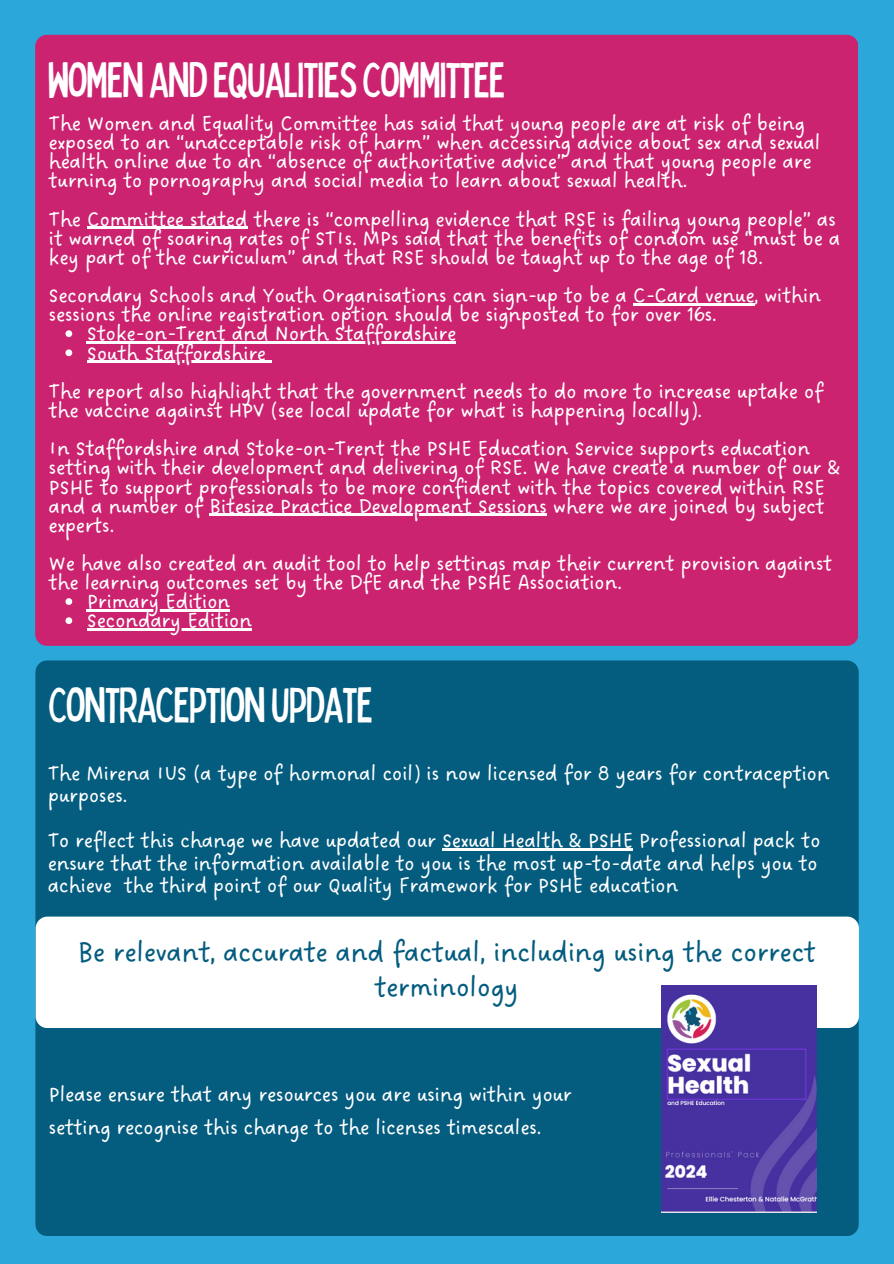
<style>
.page{position:relative;width:894px;height:1264px;background:#fff}
.page>*{position:absolute;margin:0;border:0;box-sizing:border-box;transform-origin:0 0}
.t1{font:condensed 49.5px "Bobby Jones";letter-spacing:-.025em;color:#fff}
.t2{font:30px/34.8px "DO Sans Regular";letter-spacing:-.025em;color:#045c7f;text-align:center}
.t3{font:22.5px/19.2px "DO Sans Regular";letter-spacing:-.025em;color:#fff}
</style>
<div class="page">
<div style="left:0;top:0;width:893px;height:1263px;background:#2ca7d9"></div>
<div style="left:35px;top:35px;width:822px;height:611px;background:#cb236f;border-radius:12px"></div>
<div style="left:35px;top:660px;width:823px;height:575px;background:#045c7f;border-radius:12px"></div>
<div style="left:36px;top:916px;width:822px;height:112px;background:#fff;border-radius:12px"></div>
<img style="left:661px;top:985px;width:155px;height:227px">
<hr style="left:87px;top:227px;width:160px;height:2px;background:#fff">
<hr style="left:632px;top:303px;width:122px;height:2px;background:#fff">
<svg style="left:65px;top:330px;width:7px;height:7px"></svg>
<hr style="left:87px;top:341px;width:369px;height:3px;background:#fff">
<svg style="left:65px;top:349px;width:7px;height:7px"></svg>
<hr style="left:87px;top:361px;width:179px;height:2px;background:#fff">
<svg style="left:266px;top:361px;width:6px;height:2px"></svg>
<hr style="left:209px;top:514px;width:337px;height:2px;background:#fff">
<svg style="left:65px;top:598px;width:7px;height:7px"></svg>
<hr style="left:87px;top:609px;width:143px;height:2px;background:#fff">
<svg style="left:65px;top:617px;width:7px;height:7px"></svg>
<hr style="left:87px;top:628px;width:165px;height:3px;background:#fff">
<hr style="left:442px;top:848px;width:190px;height:2px;background:#fff">
<h1 class="t1" style="left:47px;top:48px;width:459px">WOMENANDEQUALITIESCOMMITTEE</h1>
<p class="t3" style="left:49px;top:115px;width:773px">The Women and Equality Committee has said that young people are at risk of being exposed to an “unacceptable risk of harm” when accessing advice about sex and sexual health online due to an “absence of authoritative advice” and that young people are turning to pornography and social media to learn about sexual health.</p>
<p class="t3" style="left:49px;top:210px;width:793px">The Committee stated there is “compelling evidence that RSE is failing young people” as it warned of soaring rates of STIs. MPs said that the benefits of condom use “must be a key part of the curriculum” and that RSE should be taught up to the age of 18.</p>
<p class="t3" style="left:49px;top:287px;width:774px">Secondary Schools and Youth Organisations can sign-up to be a C-Card venue, within</p>
<p class="t3" style="left:49px;top:306px;width:669px">sessions the online registration option should be signposted to for over 16s.</p>
<p class="t3" style="left:87px;top:325px;width:371px">Stoke-on-Trent and North Staffordshire</p>
<p class="t3" style="left:87px;top:344px;width:181px">South Staffordshire</p>
<p class="t3" style="left:49px;top:382px;width:776px">The report also highlight that the government needs to do more to increase uptake of the vaccine against HPV (see local update for what is happening locally).</p>
<p class="t3" style="left:49px;top:440px;width:793px">In Staffordshire and Stoke-on-Trent the PSHE Education Service supports education setting with their development and delivering of RSE. We have create a number of our &amp; PSHE to support professionals to be more confident with the topics covered within RSE and a number of Bitesize Practice Development Sessions where we are joined by subject experts.</p>
<p class="t3" style="left:49px;top:555px;width:785px">We have also created an audit tool to help settings map their current provision against</p>
<p class="t3" style="left:49px;top:574px;width:575px">the learning outcomes set by the DfE and the PSHE Association.</p>
<p class="t3" style="left:87px;top:593px;width:145px">Primary Edition</p>
<p class="t3" style="left:87px;top:612px;width:167px">Secondary Edition</p>
<h1 class="t1" style="left:48px;top:673px;width:327px">CONTRACEPTIONUPDATE</h1>
<p class="t3" style="left:48px;top:762px;width:783px;line-height:22.5px">The Mirena IUS (a type of hormonal coil) is now licensed for 8 years for contraception purposes.</p>
<p class="t3" style="left:48px;top:830px;width:774px;line-height:22.5px">To reflect this change we have updated our Sexual Health &amp; PSHE Professional pack to ensure that the information available to you is the most up-to-date and helps you to achieve the third point of our Quality Framework for PSHE education</p>
<h2 class="t2" style="left:77px;top:935px;width:740px">Be relevant, accurate and factual, including using the correct terminology</h2>
<p class="t3" style="left:49px;top:1079px;width:525px;line-height:32.7px">Please ensure that any resources you are using within your setting recognise this change to the licenses timescales.</p>
</div>
